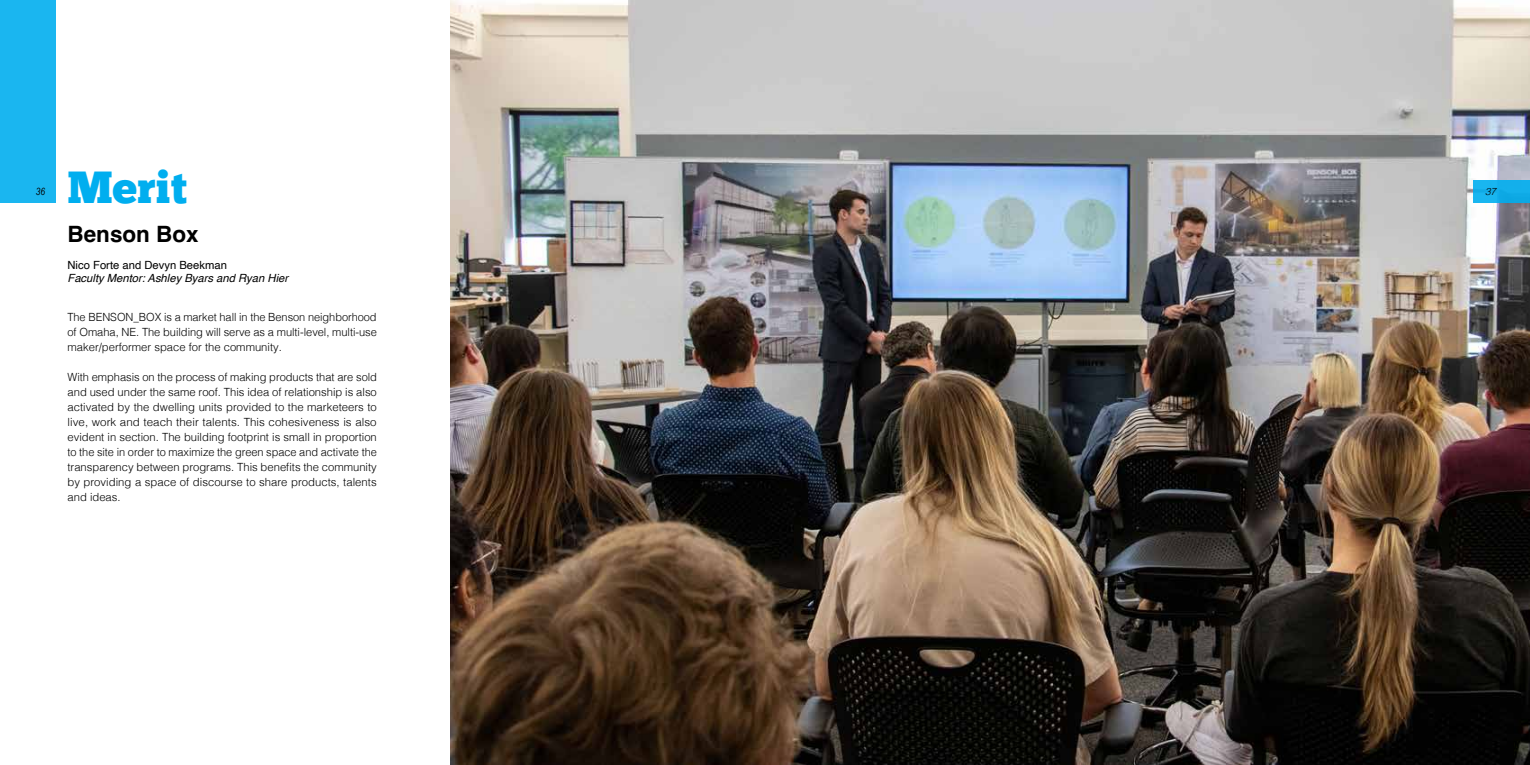
<style>
.page{position:relative;width:1530px;height:765px;background:#fff}
.page>*{position:absolute;margin:0;border:0;box-sizing:border-box;transform-origin:0 0}
.t1{font:45px "Chunk Five";color:#00aeef}
.t2{font:700 22.5px "Helvetica";color:#000}
.t3{font:300 11.25px/15px "Helvetica";color:#000;text-align:justify}
.t4{font:italic 11.25px "Helvetica";color:#000}
.t5{font:11.25px "Helvetica";color:#000}
.t6{font:italic 10px "Arial Narrow";color:#000}
.t7{font:italic 300 10px "Helvetica";color:#000}
</style>
<div class="page">
<img style="left:450px;top:0;width:1080px;height:765px">
<div style="left:1474px;top:180px;width:56px;height:22px;background:#13afeb"></div>
<div style="left:0;top:0;width:56px;height:202px;background:#1ab6f0"></div>
<h1 class="t1" style="left:68px;top:159px;width:121px">Merit</h1>
<p class="t6" style="left:36px;top:184px;width:11px">36</p>
<p class="t7" style="left:1485px;top:183px;width:13px">37</p>
<h2 class="t2" style="left:68px;top:220px;width:133px">Benson Box</h2>
<p class="t5" style="left:68px;top:256px;width:161px">Nico Forte and Devyn Beekman</p>
<p class="t4" style="left:68px;top:270px;width:222px">Faculty Mentor: Ashley Byars and Ryan Hier</p>
<p class="t3" style="left:68px;top:309px;width:311px">The BENSON_BOX is a market hall in the Benson neighborhood of Omaha, NE. The building will serve as a multi-level, multi-use maker/performer space for the community.</p>
<p class="t3" style="left:68px;top:369px;width:311px">With emphasis on the process of making products that are sold and used under the same roof. This idea of relationship is also activated by the dwelling units provided to the marketeers to live, work and teach their talents. This cohesiveness is also evident in section. The building footprint is small in proportion to the site in order to maximize the green space and activate the transparency between programs. This benefits the community by providing a space of discourse to share products, talents and ideas.</p>
</div>
